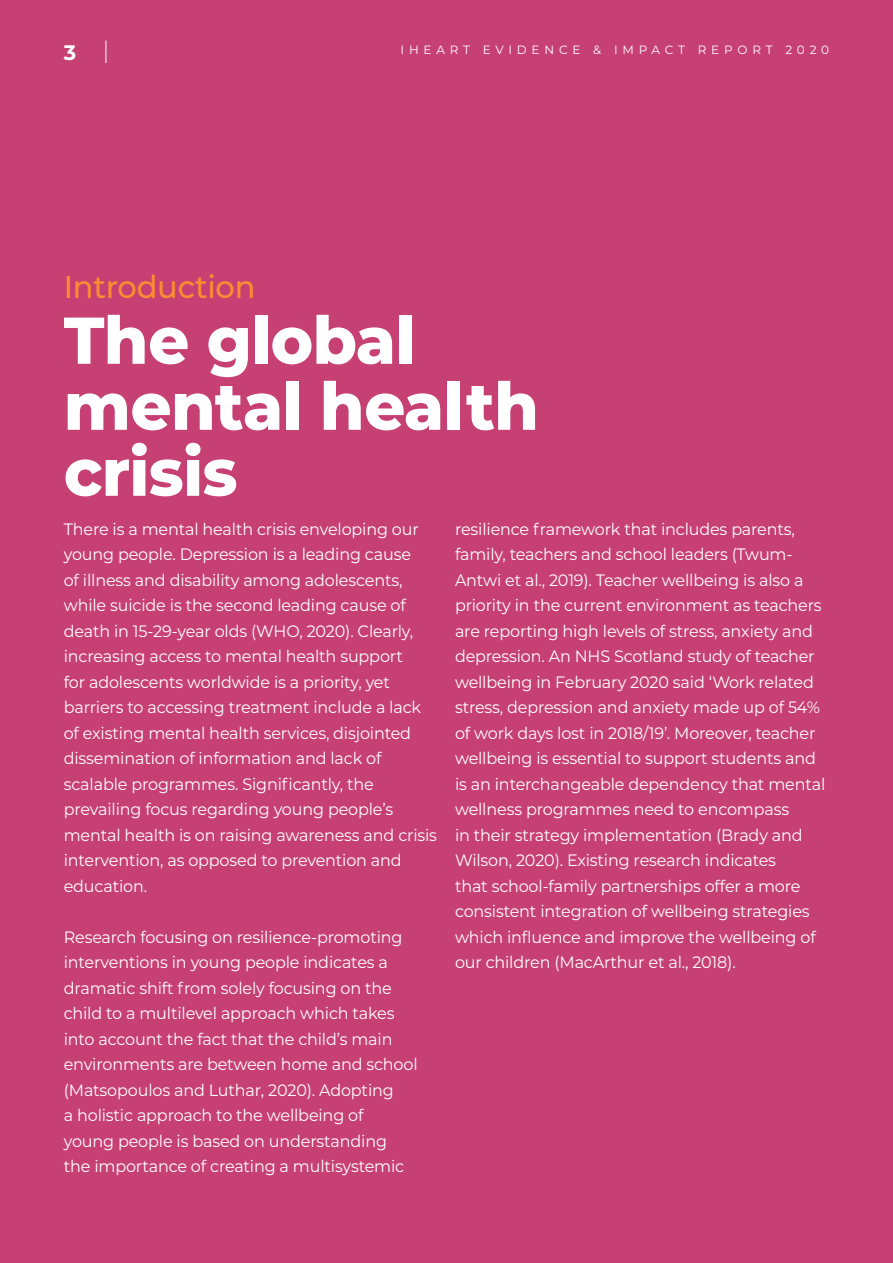
<style>
.page{position:relative;width:893px;height:1263px;background:#c74073}
.page>*{position:absolute;margin:0;border:0;box-sizing:border-box;transform-origin:0 0}
.t1{font:800 66px/66px "Montserrat";letter-spacing:-.01em;color:#fff}
.t2{font:500 31.5px "Montserrat";letter-spacing:-.01em;color:#fc8c33}
.t3{font:700 21px "Montserrat";color:#fff}
.t4{font:16.5px/25.5px "Montserrat";letter-spacing:-.01em;color:#fff}
.t5{font:12px "Montserrat";letter-spacing:.4em;color:#fff}
</style>
<div class="page">
<svg style="left:106px;top:41px;width:1px;height:22px"></svg>
<p class="t3" style="left:64px;top:38px;width:14px">3</p>
<p class="t5" style="left:401px;top:41px;width:430px">IHEART EVIDENCE &amp; IMPACT REPORT 2020</p>
<p class="t2" style="left:64px;top:265px;width:193px">Introduction</p>
<p class="t1" style="left:64px;top:304px;width:476px">The global mental health crisis</p>
<p class="t4" style="left:64px;top:516px;width:375px">There is a mental health crisis enveloping our young people. Depression is a leading cause<br>of illness and disability among adolescents, while suicide is the second leading cause of death in 15-29-year olds (WHO, 2020). Clearly, increasing access to mental health support<br>for adolescents worldwide is a priority, yet barriers to accessing treatment include a lack of existing mental health services, disjointed dissemination of information and lack of scalable programmes. Significantly, the prevailing focus regarding young people’s mental health is on raising awareness and crisis intervention, as opposed to prevention and education.</p>
<p class="t4" style="left:64px;top:924px;width:355px">Research focusing on resilience-promoting interventions in young people indicates a dramatic shift from solely focusing on the child to a multilevel approach which takes into account the fact that the child’s main environments are between home and school (Matsopoulos and Luthar, 2020). Adopting<br>a holistic approach to the wellbeing of young people is based on understanding the importance of creating a multisystemic</p>
<p class="t4" style="left:455px;top:516px;width:372px">resilience framework that includes parents, family, teachers and school leaders (Twum-Antwi et al., 2019). Teacher wellbeing is also a priority in the current environment as teachers are reporting high levels of stress, anxiety and depression. An NHS Scotland study of teacher wellbeing in February 2020 said ‘Work related stress, depression and anxiety made up of 54% of work days lost in 2018/19’. Moreover, teacher wellbeing is essential to support students and is an interchangeable dependency that mental wellness programmes need to encompass<br>in their strategy implementation (Brady and Wilson, 2020). Existing research indicates<br>that school-family partnerships offer a more consistent integration of wellbeing strategies which influence and improve the wellbeing of our children (MacArthur et al., 2018).</p>
</div>
